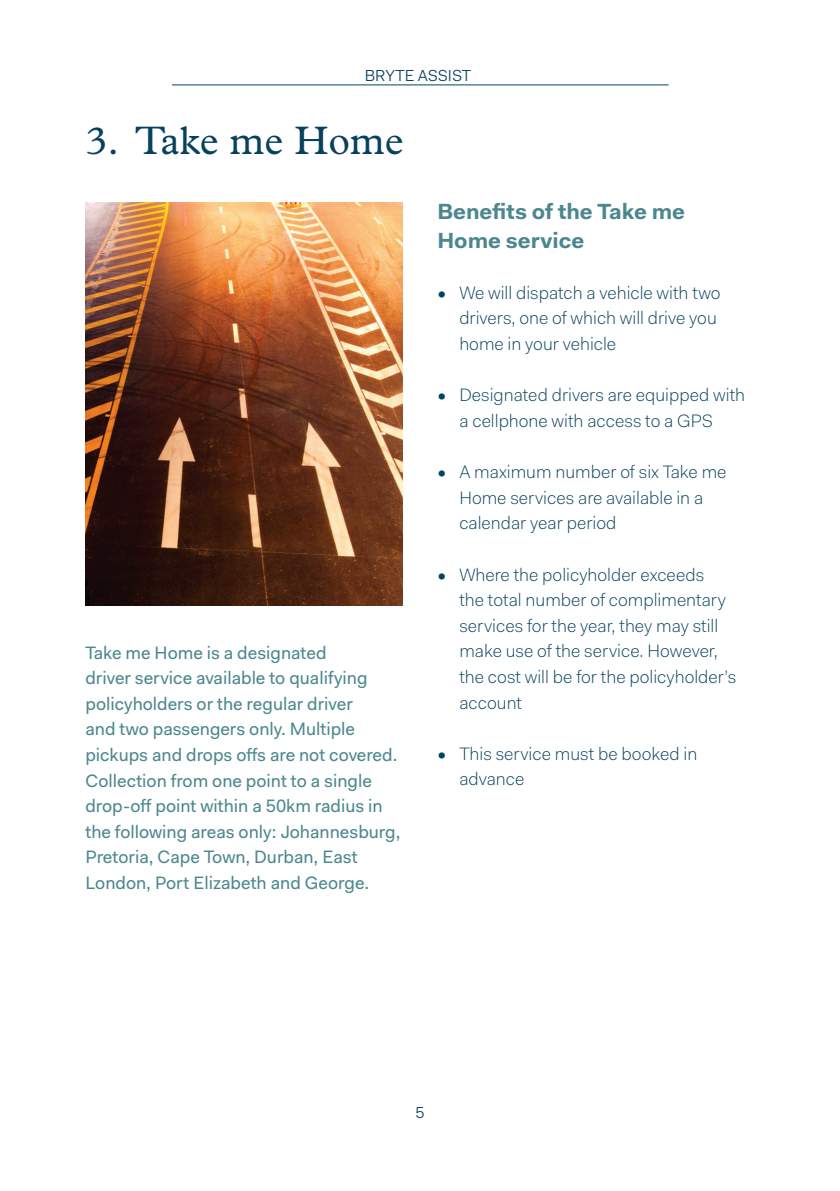
<style>
.page{position:relative;width:840px;height:1191px;background:#fff}
.page>*{position:absolute;margin:0;border:0;box-sizing:border-box;transform-origin:0 0}
.t1{font:40px "Plantin";color:#07415d}
.t2{font:700 22px/28.8px "Fakt Pro";color:#4c878f}
.t3{font:300 18px/25.6px "Fakt Pro";color:#07415d}
.t4{font:18px/25.6px "Fakt Pro";color:#4c878f}
.t5{font:16px "Fakt Pro Blond";color:#07415d}
.s1{color:#004562}
</style>
<div class="page">
<hr style="left:172px;top:85px;width:496px;height:1px;background:#004562">
<img style="left:85px;top:202px;width:318px;height:403px">
<p class="t5" style="left:364px;top:65px;width:108px">BRYTE ASSIST</p>
<h1 class="t1" style="left:85px;top:117px;width:319px">3. Take me Home</h1>
<p class="t4" style="left:85px;top:639px;width:316px">Take me Home is a designated<br>driver service available to qualifying policyholders or the regular driver<br>and two passengers only. Multiple pickups and drops offs are not covered.<br>Collection from one point to a single drop-off point within a 50km radius in the following areas only: Johannesburg, Pretoria, Cape Town, Durban, East London, Port Elizabeth and George.</p>
<p class="t2" style="left:437px;top:197px;width:249px">Benefits of the Take me<br>Home service</p>
<p class="t3" style="left:459px;top:280px;width:262px;text-indent:-22px"><span class="s1">•</span> We will dispatch a vehicle with two drivers, one of which will drive you home in your vehicle</p>
<p class="t3" style="left:437px;top:382px;width:309px;text-align:center"><span class="s1">•</span> Designated drivers are equipped with a cellphone with access to a GPS</p>
<p class="t3" style="left:459px;top:459px;width:268px;text-indent:-22px"><span class="s1">•</span> A maximum number of six Take me<br>Home services are available in a calendar year period</p>
<p class="t3" style="left:459px;top:561px;width:278px;text-indent:-22px"><span class="s1">•</span> Where the policyholder exceeds<br>the total number of complimentary services for the year, they may still make use of the service. However, the cost will be for the policyholder’s account</p>
<p class="t3" style="left:459px;top:740px;width:239px;text-indent:-22px"><span class="s1">•</span> This service must be booked in advance</p>
<p class="t5" style="left:415px;top:1101px;width:11px">5</p>
</div>
